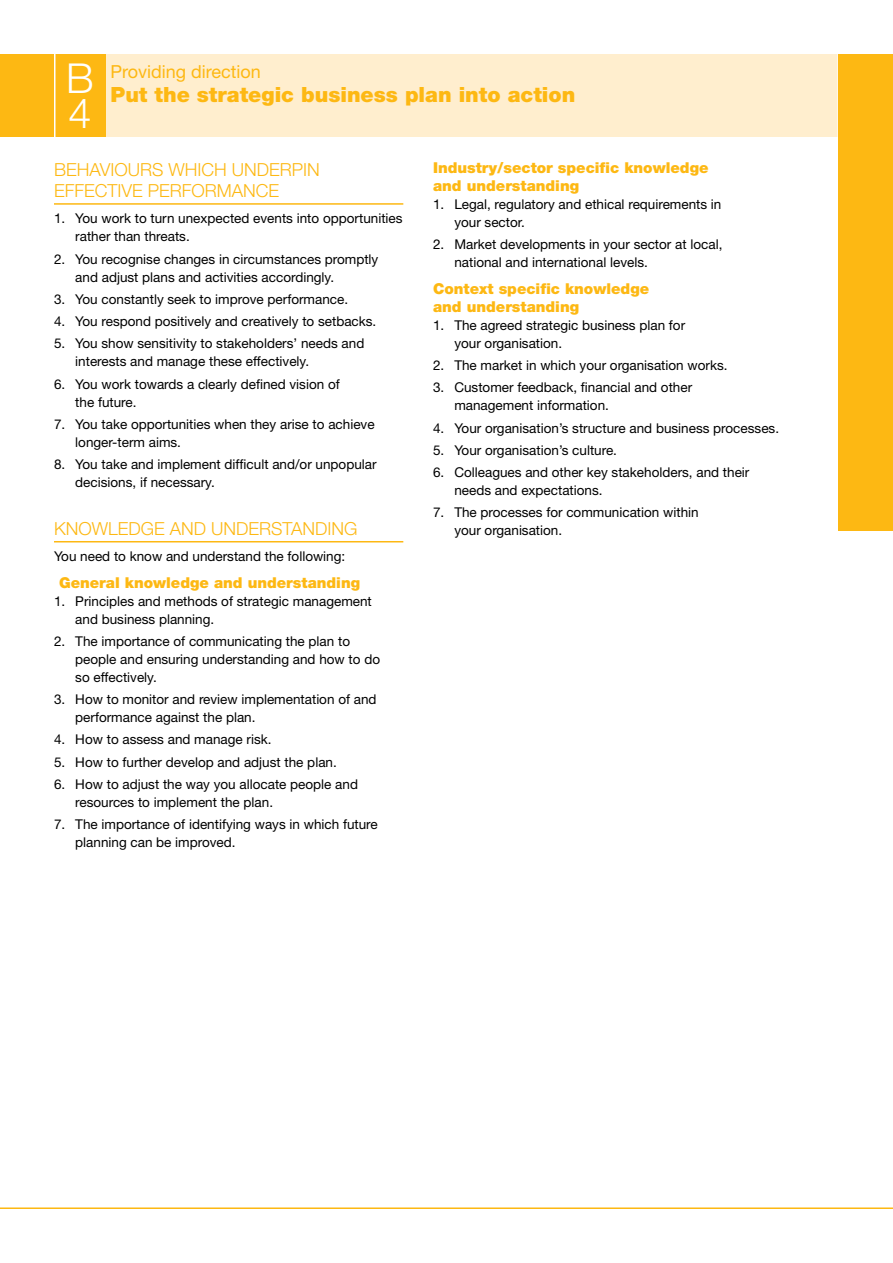
<style>
.page{position:relative;width:893px;height:1263px;background:#fff}
.page>*{position:absolute;margin:0;border:0;box-sizing:border-box;transform-origin:0 0}
.t1{font:300 41.4px "Helvetica Neue";color:#fff}
.t2{font:900 21px "Helvetica Neue";color:#fdb813}
.t3{font:300 18px/21px "Helvetica Neue";color:#fdb813}
.t4{font:18px "Helvetica Neue";color:#fdb813}
.t5{font:900 15px/18px "Helvetica Neue";color:#fdb813}
.t6{font:13.5px/18px "Helvetica Neue";color:#000}
</style>
<div class="page">
<hr style="left:0;top:1207px;width:893px;height:2px;background:#fdb813">
<div style="left:55px;top:54px;width:838px;height:82px;background:#ffeece"></div>
<div style="left:0;top:54px;width:105px;height:82px;background:#fdb813"></div>
<hr style="left:54px;top:53px;width:2px;height:85px;background:#fff">
<hr style="left:837px;top:53px;width:2px;height:85px;background:#fff">
<div style="left:839px;top:54px;width:54px;height:476px;background:#fdb813"></div>
<hr style="left:54px;top:203px;width:349px;height:2px;background:#fdb813">
<hr style="left:54px;top:541px;width:349px;height:1px;background:#fdb813">
<h2 class="t2" style="left:66px;top:82px;width:511px"><sup>B</sup> Put the strategic business plan into action</h2>
<h3 class="t4" style="left:111px;top:61px;width:152px">Providing direction</h3>
<h1 class="t1" style="left:69px;top:88px;width:24px">4</h1>
<h3 class="t3" style="left:54px;top:158px;width:267px">BEHAVIOU RS WHICH UNDERPIN<br>EFFECTIVE PERFORMANCE</h3>
<p class="t6" style="left:75px;top:209px;width:329px;text-indent:-21px">1. You work to turn unexpected events into opportunities rather than threats.</p>
<p class="t6" style="left:75px;top:250px;width:305px;text-indent:-21px">2. You recognise changes in circumstances promptly and adjust plans and activities accordingly.</p>
<p class="t6" style="left:54px;top:290px;width:296px">3. You constantly seek to improve performance.</p>
<p class="t6" style="left:54px;top:312px;width:324px">4. You respond positively and creatively to setbacks.</p>
<p class="t6" style="left:75px;top:334px;width:291px;text-indent:-21px">5. You show sensitivity to stakeholders’ needs and interests and manage these effectively.</p>
<p class="t6" style="left:75px;top:374px;width:266px;text-indent:-21px">6. You work towards a clearly defined vision of the future.</p>
<p class="t6" style="left:75px;top:415px;width:301px;text-indent:-21px">7. You take opportunities when they arise to achieve longer-term aims.</p>
<p class="t6" style="left:75px;top:455px;width:303px;text-indent:-21px">8. You take and implement difficult and/or unpopular decisions, if necessary.</p>
<h3 class="t3" style="left:54px;top:517px;width:305px">KNOWLEDGE AND UNDERSTANDING</h3>
<p class="t6" style="left:54px;top:547px;width:293px">You need to know and understand the following:</p>
<p class="t5" style="left:59px;top:573px;width:303px">General knowledge and understanding</p>
<p class="t6" style="left:75px;top:592px;width:298px;text-indent:-21px">1. Principles and methods of strategic management and business planning.</p>
<p class="t6" style="left:75px;top:632px;width:306px;text-indent:-21px">2. The importance of communicating the plan to people and ensuring understanding and how to do so effectively.</p>
<p class="t6" style="left:75px;top:690px;width:303px;text-indent:-21px">3. How to monitor and review implementation of and performance against the plan.</p>
<p class="t6" style="left:54px;top:730px;width:219px">4. How to assess and manage risk.</p>
<p class="t6" style="left:54px;top:753px;width:284px">5. How to further develop and adjust the plan.</p>
<p class="t6" style="left:75px;top:775px;width:284px;text-indent:-21px">6. How to adjust the way you allocate people and resources to implement the plan.</p>
<p class="t6" style="left:75px;top:815px;width:304px;text-indent:-21px">7. The importance of identifying ways in which future planning can be improved.</p>
<p class="t5" style="left:433px;top:159px;width:277px">Industry/sector specific knowledge and understanding</p>
<p class="t6" style="left:454px;top:195px;width:269px;text-indent:-21px">1. Legal, regulatory and ethical requirements in your sector.</p>
<p class="t6" style="left:454px;top:235px;width:270px;text-indent:-21px">2. Market developments in your sector at local, national and international levels.</p>
<p class="t5" style="left:433px;top:279px;width:218px">Context specific knowledge and understanding</p>
<p class="t6" style="left:454px;top:316px;width:232px;text-indent:-21px">1. The agreed strategic business plan for your organisation.</p>
<p class="t6" style="left:433px;top:356px;width:296px">2. The market in which your organisation works.</p>
<p class="t6" style="left:454px;top:378px;width:239px;text-indent:-21px">3. Customer feedback, financial and other management information.</p>
<p class="t6" style="left:433px;top:419px;width:347px">4. Your organisation’s structure and business processes.</p>
<p class="t6" style="left:433px;top:441px;width:185px">5. Your organisation’s culture.</p>
<p class="t6" style="left:454px;top:463px;width:297px;text-indent:-21px">6. Colleagues and other key stakeholders, and their needs and expectations.</p>
<p class="t6" style="left:454px;top:503px;width:246px;text-indent:-21px">7. The processes for communication within your organisation.</p>
</div>
